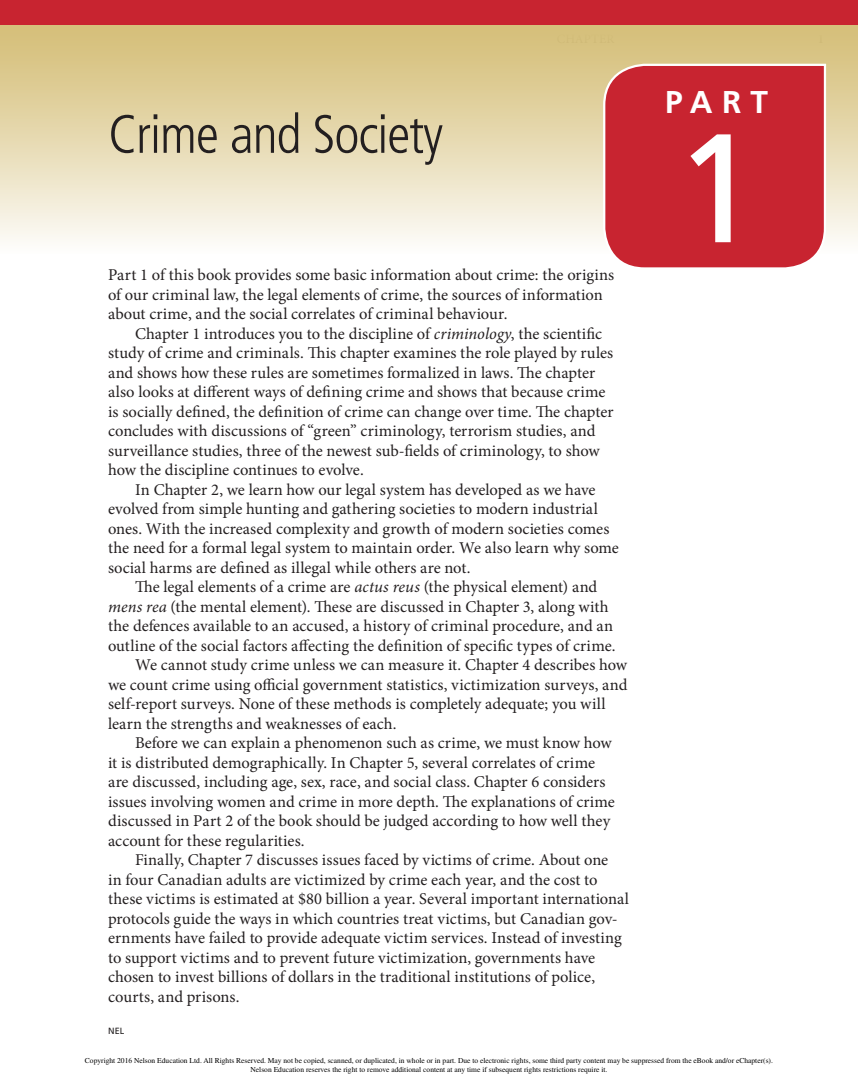
<style>
.page{position:relative;width:858px;height:1080px;background:#fff}
.page>*{position:absolute;margin:0;border:0;box-sizing:border-box;transform-origin:0 0}
.t1{font:154.5px "Frutiger LT Std";color:#fff}
.t2{font:300 condensed 54px "Frutiger LT Std";letter-spacing:-.02em;color:#231f20}
.t3{font:700 31.5px "Frutiger LT Std";color:#fff}
.t4{font:16.5px "Minion Pro";letter-spacing:.005em;color:#231f20}
.t5{font:9px "Frutiger LT Std";color:#231f20}
.t6{font:7.5px/9px "Times";color:#000;text-align:center}
.s1{font-style:italic}
.s2{font-family:"Times New Roman"}
</style>
<div class="page">
<svg style="left:0;top:25px;width:857px;height:216px;background:#e5d8ae"></svg>
<div style="left:0;top:0;width:857px;height:25px;background:#c82430"></div>
<svg style="left:601px;top:63px;width:226px;height:205px;background:#cb323c"></svg>
<p class="t2" style="left:108px;top:104px;width:336px">Crime and Society</p>
<p class="t4" style="left:108px;top:264px;width:507px">Part 1 of this book provides some basic information about crime: the origins</p>
<p class="t4" style="left:108px;top:284px;width:496px">of our criminal law, the legal elements of crime, the sources of information</p>
<p class="t4" style="left:108px;top:303px;width:401px">about crime, and the social correlates of criminal behaviour.</p>
<p class="t4" style="left:135px;top:323px;width:468px">Chapter 1 introduces you to the discipline of <span class="s1">criminology</span>, the scientific</p>
<p class="t4" style="left:108px;top:342px;width:506px">study of crime and criminals. This chapter examines the role played by rules</p>
<p class="t4" style="left:108px;top:362px;width:488px">and shows how these rules are sometimes formalized in laws. The chapter</p>
<p class="t4" style="left:108px;top:381px;width:498px">also looks at different ways of defining crime and shows that because crime</p>
<p class="t4" style="left:108px;top:401px;width:507px">is socially defined, the definition of crime can change over time. The chapter</p>
<p class="t4" style="left:108px;top:420px;width:489px">concludes with discussions of “green” criminology, terrorism studies, and</p>
<p class="t4" style="left:108px;top:440px;width:493px">surveillance studies, three of the newest sub-fields of criminology, to show</p>
<p class="t4" style="left:108px;top:459px;width:257px">how the discipline continues to evolve.</p>
<p class="t4" style="left:135px;top:479px;width:461px">In Chapter 2, we learn how our legal system has developed as we have</p>
<p class="t4" style="left:108px;top:498px;width:491px">evolved from simple hunting and gathering societies to modern industrial</p>
<p class="t4" style="left:108px;top:518px;width:502px">ones. With the increased complexity and growth of modern societies comes</p>
<p class="t4" style="left:108px;top:537px;width:512px">the need for a formal legal system to maintain order. We also learn why some</p>
<p class="t4" style="left:108px;top:557px;width:364px">social harms are defined as illegal while others are not.</p>
<p class="t4" style="left:135px;top:576px;width:463px">The legal elements of a crime are <span class="s1">actus reus</span> (the physical element) and</p>
<p class="t4" style="left:108px;top:596px;width:502px"><span class="s1">mens rea</span> (the mental element). These are discussed in Chapter 3, along with</p>
<p class="t4" style="left:108px;top:615px;width:506px">the defences available to an accused, a history of criminal procedure, and an</p>
<p class="t4" style="left:108px;top:635px;width:509px">outline of the social factors affecting the definition of specific types of crime.</p>
<p class="t4" style="left:135px;top:654px;width:493px">We cannot study crime unless we can measure it. Chapter 4 describes how</p>
<p class="t4" style="left:108px;top:674px;width:520px">we count crime using official government statistics, victimization surveys, and</p>
<p class="t4" style="left:108px;top:693px;width:499px">self-report surveys. None of these methods is completely adequate; you will</p>
<p class="t4" style="left:108px;top:713px;width:290px">learn the strengths and weaknesses of each.</p>
<p class="t4" style="left:135px;top:732px;width:478px">Before we can explain a phenomenon such as crime, we must know how</p>
<p class="t4" style="left:108px;top:752px;width:488px">it is distributed demographically. In Chapter 5, several correlates of crime</p>
<p class="t4" style="left:108px;top:771px;width:498px">are discussed, including age, sex, race, and social class. Chapter 6 considers</p>
<p class="t4" style="left:108px;top:791px;width:508px">issues involving women and crime in more depth. The explanations of crime</p>
<p class="t4" style="left:108px;top:810px;width:503px">discussed in Part 2 of the book should be judged according to how well they</p>
<p class="t4" style="left:108px;top:830px;width:198px">account for these regularities.</p>
<p class="t4" style="left:135px;top:849px;width:474px">Finally, Chapter 7 discusses issues faced by victims of crime. About one</p>
<p class="t4" style="left:108px;top:869px;width:491px">in four Canadian adults are victimized by crime each year, and the cost to</p>
<p class="t4" style="left:108px;top:888px;width:522px">these victims is estimated at $80 billion a year. Several important international</p>
<p class="t4" style="left:108px;top:908px;width:511px">protocols guide the ways in which countries treat victims, but Canadian gov-</p>
<p class="t4" style="left:108px;top:927px;width:515px">ernments have failed to provide adequate victim services. Instead of investing</p>
<p class="t4" style="left:108px;top:947px;width:488px">to support victims and to prevent future victimization, governments have</p>
<p class="t4" style="left:108px;top:966px;width:488px">chosen to invest billions of dollars in the traditional institutions of police,</p>
<p class="t4" style="left:108px;top:986px;width:133px">courts, and prisons.</p>
<p class="t5" style="left:108px;top:1026px;width:18px">NEL</p>
<p class="t3" style="left:665px;top:84px;width:104px">Part</p>
<p class="t1" style="left:673px;top:98px;width:87px">1</p>
<p class="t6" style="left:85px;top:1056px;width:689px">Copyright 201<span class="s2">6</span> Nelson Education Ltd. All Rights Reserved. May not be copied, scanned, or duplicated, in whole or in part. Due to electronic rights, some third party content may be suppressed from the eBook and/or eChapter(s).<br>Nelson Education reserves the right to remove additional content at any time if subsequent rights restrictions require it.</p>
</div>
